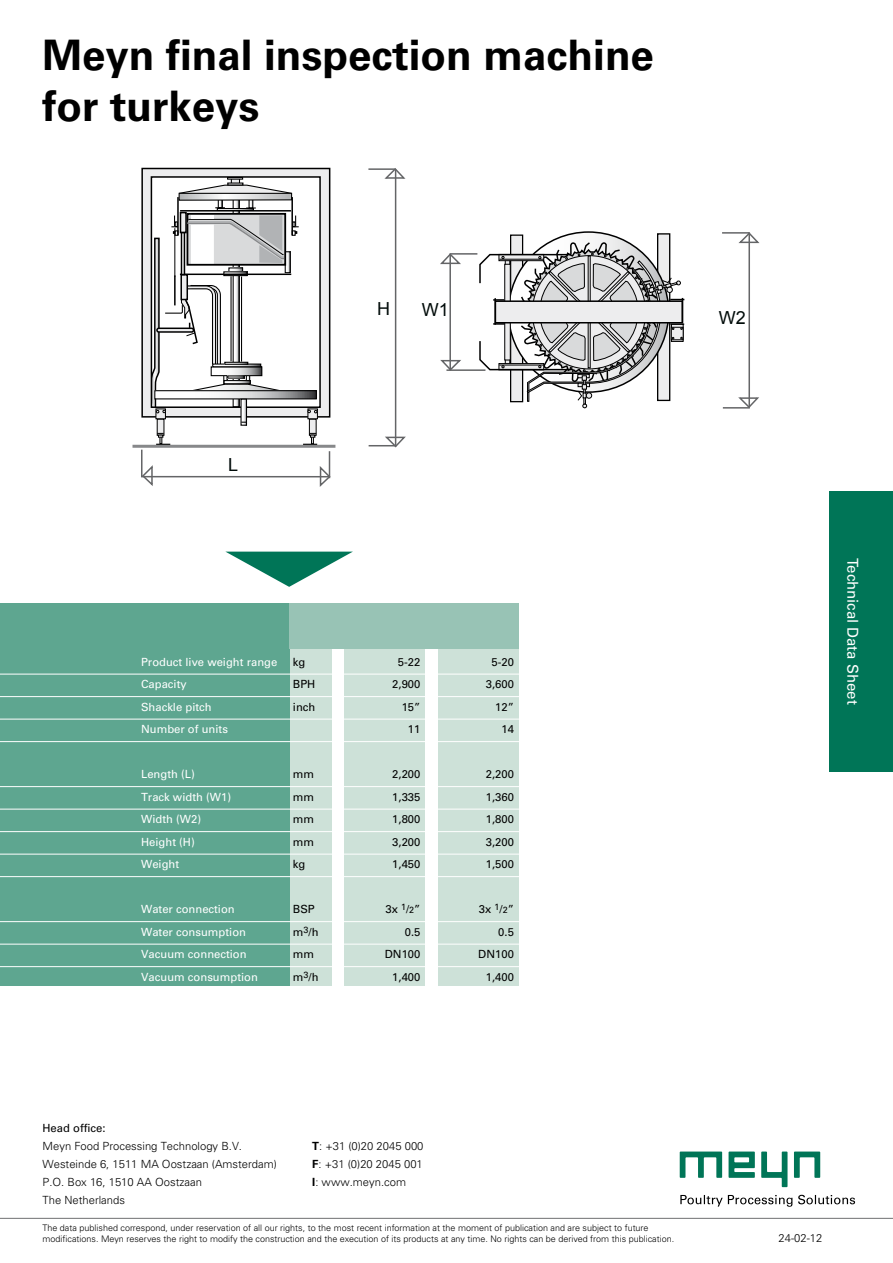
<style>
.page{position:relative;width:893px;height:1263px;background:#fff}
.page>*{position:absolute;margin:0;border:0;box-sizing:border-box;transform-origin:0 0}
.t1{font:700 42px/50.4px "Univers";color:#000}
.t2{font:18px "Arial";color:#000b09}
.t3{font:15px "Univers";color:#fff}
.t4{font:11.25px/22.5px "Univers";color:#fff}
.t5{font:300 11.25px "Univers";color:#000}
.t6{font:11.25px/22.5px "Univers";color:#000;text-align:right}
.t7{font:300 9px/10.5px "Univers";color:#000}
.s1{font-size:9px}
.s2{font-weight:700}
</style>
<div class="page">
<div style="left:510px;top:234px;width:13px;height:168px;background:#ededee;border:1px solid #000"></div>
<div style="left:657px;top:233px;width:13px;height:168px;background:#ededee;border:1px solid #000"></div>
<svg style="left:141px;top:167px;width:190px;height:48px"></svg>
<div style="left:227px;top:177px;width:16px;height:3px;background:#ededee;border:1px solid #000"></div>
<svg style="left:227px;top:182px;width:16px;height:2px"></svg>
<hr style="left:177px;top:197px;width:2px;height:38px;background:#000">
<hr style="left:291px;top:197px;width:2px;height:38px;background:#000">
<hr style="left:180px;top:210px;width:111px;height:2px;background:#000">
<div style="left:217px;top:208px;width:37px;height:3px;border:1px solid #000"></div>
<svg style="left:178px;top:184px;width:115px;height:25px"></svg>
<svg style="left:180px;top:212px;width:7px;height:3px"></svg>
<hr style="left:132px;top:445px;width:203px;height:3px;background:#87888a">
<svg style="left:478px;top:241px;width:206px;height:363px"></svg>
<svg style="left:368px;top:168px;width:38px;height:280px"></svg>
<hr style="left:722px;top:232px;width:27px;height:2px;background:#646567">
<svg style="left:737px;top:232px;width:23px;height:12px"></svg>
<svg style="left:738px;top:397px;width:21px;height:10px"></svg>
<hr style="left:748px;top:232px;width:2px;height:176px;background:#646567">
<hr style="left:723px;top:407px;width:27px;height:2px;background:#646567">
<hr style="left:450px;top:253px;width:27px;height:2px;background:#646567">
<svg style="left:440px;top:253px;width:23px;height:12px"></svg>
<svg style="left:440px;top:359px;width:21px;height:10px"></svg>
<hr style="left:449px;top:253px;width:2px;height:117px;background:#646567">
<svg style="left:187px;top:213px;width:99px;height:2px"></svg>
<svg style="left:140px;top:215px;width:192px;height:272px"></svg>
<hr style="left:446px;top:369px;width:39px;height:2px;background:#646567">
<svg style="left:680px;top:1151px;width:42px;height:27px"></svg>
<svg style="left:728px;top:1151px;width:27px;height:27px"></svg>
<svg style="left:761px;top:1151px;width:26px;height:36px"></svg>
<svg style="left:794px;top:1151px;width:26px;height:27px"></svg>
<svg style="left:680px;top:1195px;width:112px;height:12px"></svg>
<svg style="left:798px;top:1195px;width:57px;height:9px"></svg>
<hr style="left:0;top:1218px;width:893px;height:1px;background:#707172">
<div style="left:829px;top:491px;width:64px;height:281px;background:#007557"></div>
<svg style="left:226px;top:552px;width:126px;height:35px"></svg>
<div style="left:289px;top:649px;width:43px;height:337px;background:#cde1d8"></div>
<div style="left:344px;top:649px;width:81px;height:337px;background:#cde1d8"></div>
<div style="left:438px;top:649px;width:81px;height:337px;background:#cde1d8"></div>
<div style="left:0;top:604px;width:289px;height:382px;background:#5ea690"></div>
<div style="left:289px;top:604px;width:230px;height:45px;background:#98c3b5"></div>
<hr style="left:0;top:674px;width:612px;height:1px;background:#fff">
<hr style="left:0;top:696px;width:612px;height:1px;background:#fff">
<hr style="left:0;top:719px;width:612px;height:1px;background:#fff">
<hr style="left:0;top:741px;width:612px;height:1px;background:#fff">
<hr style="left:0;top:786px;width:612px;height:1px;background:#fff">
<hr style="left:0;top:809px;width:612px;height:1px;background:#fff">
<hr style="left:0;top:831px;width:612px;height:1px;background:#fff">
<hr style="left:0;top:854px;width:612px;height:1px;background:#fff">
<hr style="left:0;top:876px;width:612px;height:1px;background:#fff">
<hr style="left:0;top:921px;width:612px;height:1px;background:#fff">
<hr style="left:0;top:944px;width:612px;height:1px;background:#fff">
<hr style="left:0;top:966px;width:612px;height:1px;background:#fff">
<h1 class="t1" style="left:43px;top:31px;width:613px">Meyn final inspection machine for turkeys</h1>
<h2 class="t2" style="left:228px;top:453px;width:12px">L</h2>
<h2 class="t2" style="left:377px;top:297px;width:14px">H</h2>
<h2 class="t2" style="left:422px;top:298px;width:28px">W1</h2>
<p class="t4" style="left:141px;top:650px;width:138px">Product live weight range<br>Capacity<br>Shackle pitch<br>Number of units</p>
<p class="t4" style="left:141px;top:763px;width:92px">Length (L)<br>Track width (W1)<br>Width (W2)<br>Height (H)<br>Weight</p>
<p class="t4" style="left:141px;top:898px;width:118px">Water connection<br>Water consumption<br>Vacuum connection<br>Vacuum consumption</p>
<p class="t6" style="left:293px;top:650px;width:24px;text-align:left">kg<br>BPH inch</p>
<p class="t6" style="left:293px;top:763px;width:23px;text-align:justify">mm mm mm mm kg</p>
<p class="t6" style="left:293px;top:898px;width:27px;text-align:left">BSP m<sup>3</sup>/h mm m<sup>3</sup>/h</p>
<p class="t6" style="left:392px;top:650px;width:30px">5-22<br>2,900<br>15”<br>11</p>
<p class="t6" style="left:392px;top:763px;width:30px;text-align:justify">2,200<br>1,335<br>1,800<br>3,200<br>1,450</p>
<p class="t6" style="left:385px;top:898px;width:37px">3x <sup>1</sup>/<span class="s1">2</span>”<br>0.5<br>DN100<br>1,400</p>
<p class="t6" style="left:486px;top:650px;width:30px">5-20<br>3,600<br>12”<br>14</p>
<p class="t6" style="left:486px;top:763px;width:30px;text-align:justify">2,200<br>1,360<br>1,800<br>3,200<br>1,500</p>
<p class="t6" style="left:478px;top:898px;width:37px">3x <sup>1</sup>/<span class="s1">2</span>”<br>0.5<br>DN100<br>1,400</p>
<h2 class="t2" style="left:719px;top:306px;width:28px">W2</h2>
<h3 class="t3" style="left:862px;top:558px;width:148px;rotate:90deg">T chn c la Da at Sheet</h3>
<h3 class="t3" style="left:862px;top:565px;width:10px;rotate:90deg">e</h3>
<h3 class="t3" style="left:862px;top:599px;width:6px;rotate:90deg">i</h3>
<p class="t6" style="left:43px;top:1117px;width:65px">Head office:</p>
<p class="t5" style="left:43px;top:1139px;width:201px">Meyn Food Processing Technology B.V.</p>
<p class="t5" style="left:312px;top:1139px;width:113px"><span class="s2">T</span>: +31 (0)20 2045 000</p>
<p class="t5" style="left:43px;top:1157px;width:236px">Westeinde 6, 1511 MA Oostzaan (Amsterdam)</p>
<p class="t5" style="left:312px;top:1157px;width:112px"><span class="s2">F</span>: +31 (0)20 2045 001</p>
<p class="t5" style="left:43px;top:1175px;width:161px">P.O. Box 16, 1510 AA Oostzaan</p>
<p class="t5" style="left:312px;top:1175px;width:95px"><span class="s2">I</span>: www.meyn.com</p>
<p class="t5" style="left:43px;top:1193px;width:84px">The Netherlands</p>
<p class="t7" style="left:43px;top:1223px;width:633px">T he dat a published cor respond, under reser v ation of all our rights, to the most recent inf ormation at the moment of publication and are subject to fut ure modifications. Me yn reser v es the right to modify the constr uction and the e x ecution of its products at an y time. No rights can be deriv ed from this publication.</p>
<p class="t5" style="left:778px;top:1231px;width:45px">24-02-12</p>
</div>
